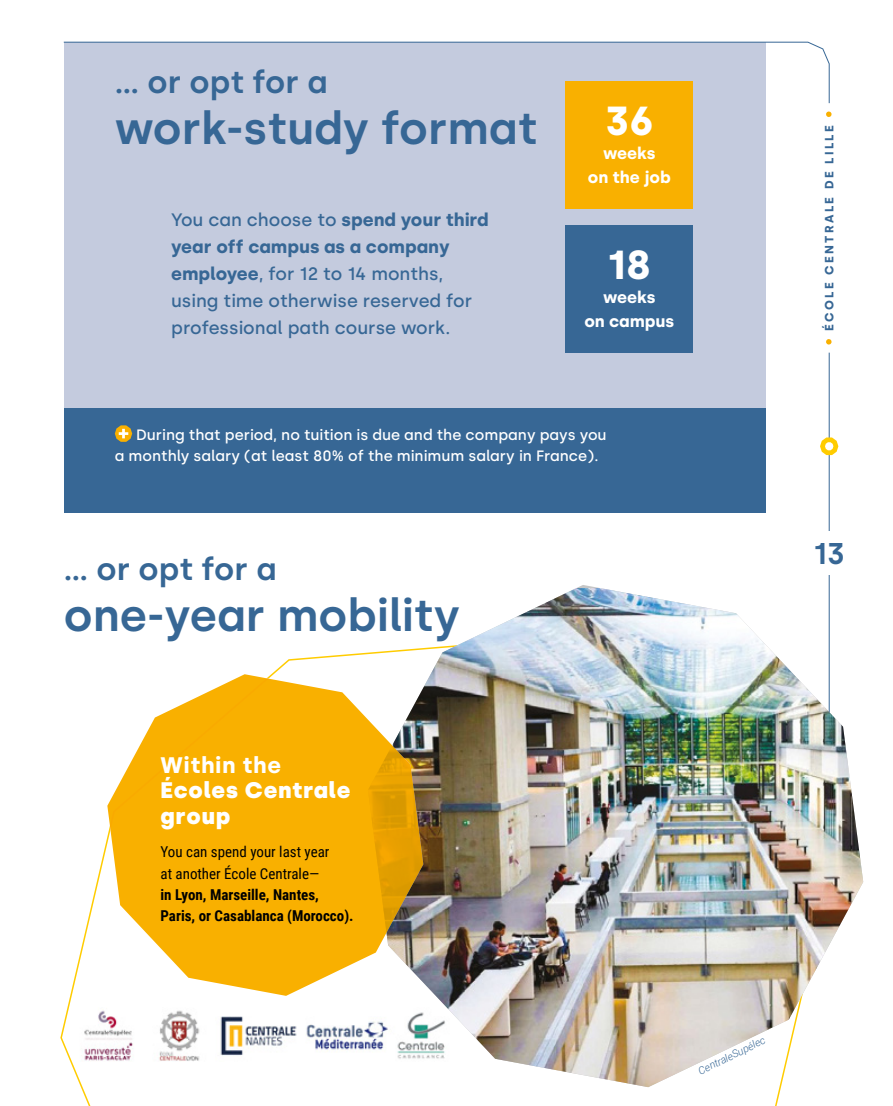
<style>
.page{position:relative;width:893px;height:1106px;background:#fff}
.page>*{position:absolute;margin:0;border:0;box-sizing:border-box;transform-origin:0 0}
.t1{font:600 45px "Silka";color:#376795}
.t2{font:700 40.5px "Silka";color:#fff}
.t3{font:600 31.5px "Silka";color:#376795}
.t4{font:600 30px "Silka";color:#376795}
.t5{font:900 22.5px/25.5px "Silka";letter-spacing:.03em;color:#fff}
.t6{font:700 22.5px "Silka";letter-spacing:.03em;color:#fff}
.t7{font:500 18px/27px "Silka";color:#376795}
.t8{font:700 16.5px/24px "Silka";color:#fff;text-align:center}
.t9{font:500 15px/21px "Silka";color:#fff}
.t10{font:700 15px/21px "Roboto Condensed";color:#000}
.t11{font:15px/21px "Roboto Condensed";color:#000}
.t12{font:700 12px "Silka";letter-spacing:.19em;color:#376795}
.t13{font:italic 300 10.5px "Roboto";color:#376795}
.s1{font-weight:700}
</style>
<div class="page">
<svg style="left:60px;top:652px;width:721px;height:454px"></svg>
<div style="left:64px;top:294px;width:701px;height:218px;background:#376795"></div>
<div style="left:64px;top:42px;width:701px;height:427px;background:#c4cbde"></div>
<div style="left:566px;top:225px;width:127px;height:128px;background:#376795"></div>
<hr style="left:829px;top:352px;width:1px;height:566px;background:#376795">
<svg style="left:826px;top:339px;width:5px;height:5px"></svg>
<svg style="left:826px;top:111px;width:5px;height:6px"></svg>
<div style="left:811px;top:531px;width:36px;height:43px;background:#fff"></div>
<svg style="left:63px;top:41px;width:767px;height:63px"></svg>
<svg style="left:820px;top:437px;width:18px;height:18px"></svg>
<div style="left:115px;top:63px;width:434px;height:102px;background:#c4cbde"></div>
<div style="left:64px;top:408px;width:701px;height:74px;background:#376795"></div>
<svg style="left:115px;top:425px;width:17px;height:17px"></svg>
<div style="left:566px;top:81px;width:127px;height:127px;background:#f9b000"></div>
<img style="left:368px;top:588px;width:495px;height:499px">
<svg style="left:107px;top:674px;width:316px;height:321px;fill:#f9b000"></svg>
<h3 class="t3" style="left:115px;top:63px;width:214px">... or opt for a</h3>
<h1 class="t1" style="left:115px;top:101px;width:424px">work-study format</h1>
<p class="t7" style="left:171px;top:206px;width:319px">You can choose to <span class="s1">spend your third year off campus as a company employee</span>, for 12 to 14 months, using time otherwise reserved for professional path course work.</p>
<h2 class="t2" style="left:605px;top:96px;width:51px">36</h2>
<p class="t8" style="left:588px;top:141px;width:84px">weeks<br>on the job</p>
<h2 class="t2" style="left:607px;top:241px;width:45px">18</h2>
<p class="t8" style="left:584px;top:286px;width:91px">weeks<br>on campus</p>
<p class="t9" style="left:115px;top:424px;width:493px;text-indent:21px">During that period, no tuition is due and the company pays you a monthly salary (at least 80% of the minimum salary in France).</p>
<h3 class="t3" style="left:64px;top:550px;width:214px">... or opt for a</h3>
<h1 class="t1" style="left:64px;top:588px;width:398px">one-year mobility</h1>
<p class="t6" style="left:161px;top:751px;width:122px">Within the</p>
<p class="t5" style="left:161px;top:777px;width:191px">Écoles Centrale group</p>
<p class="t11" style="left:161px;top:841px;width:170px">You can spend your last year at another École Centrale—</p>
<p class="t10" style="left:161px;top:883px;width:195px">in Lyon, Marseille, Nantes,<br>Paris, or Casablanca (Morocco).</p>
<p class="t13" style="left:696px;top:1064px;width:75px;rotate:-26deg">CentraleSupélec</p>
<p class="t12" style="left:822px;top:331px;width:207px;rotate:-90deg">ÉCOLE CENTRALE DE LILLE</p>
<h3 class="t4" style="left:814px;top:535px;width:33px">13</h3>
</div>
